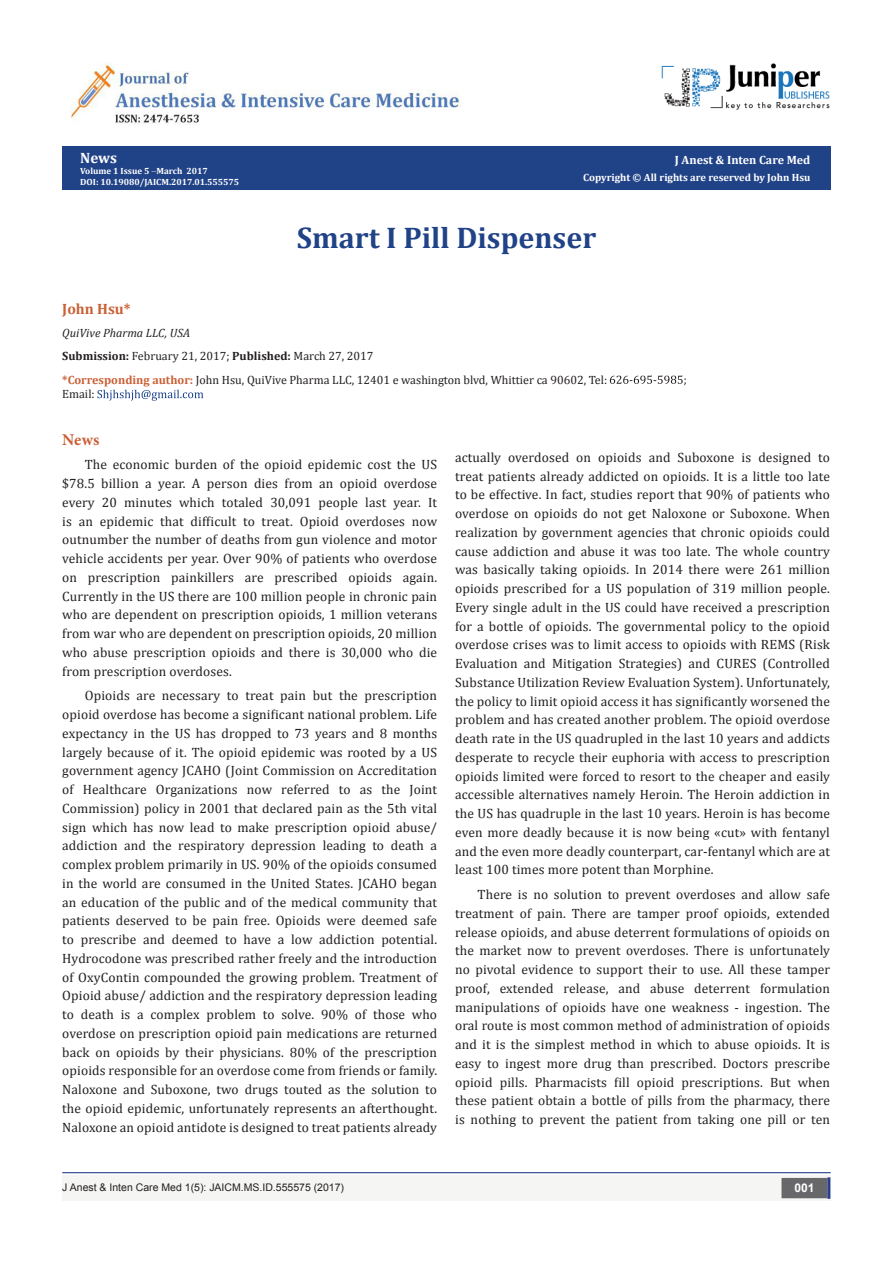
<style>
.page{position:relative;width:893px;height:1263px;background:#fff}
.page>*{position:absolute;margin:0;border:0;box-sizing:border-box;transform-origin:0 0}
.t1{font:700 30px "Cambria";color:#204287}
.List_Paragraph{font:700 16.5px "Minion Pro";color:#ca5f37}
.t2{font:700 15px "Cambria";color:#ca6035}
.t3{font:700 15px "Cambria";color:#fff}
.List_Paragraph-2{font:13.5px/18.8px "Cambria";letter-spacing:.01em;color:#231f20;text-align:justify}
.t4{font:12px/14.4px "Cambria";color:#231f20}
.t5{font:italic 12px "Cambria";color:#231f20}
.t6{font:700 12px "Cambria";color:#fff}
.t7{font:700 12px "Arial";color:#fff}
.t8{font:10.5px "Arial";color:#231f20}
.t9{font:700 10.5px "Cambria";color:#fff}
.t10{font:700 9px "Cambria";color:#fff}
.s1{font-weight:700}
.s2{font-weight:700;color:#ca6035}
</style>
<div class="page">
<div style="left:62px;top:147px;width:769px;height:43px;background:#204287"></div>
<svg style="left:610px;top:375px;width:76px;height:10px"></svg>
<svg style="left:97px;top:390px;width:106px;height:11px"></svg>
<div style="left:62px;top:1175px;width:494px;height:25px;background:#f5f5f4"></div>
<div style="left:510px;top:1175px;width:321px;height:26px;background:#f5f5f4"></div>
<div style="left:782px;top:1179px;width:45px;height:18px;background:#68676a"></div>
<div style="left:781px;top:1178px;width:46px;height:20px;border:2px solid #68676a"></div>
<div style="left:827px;top:1177px;width:3px;height:22px;border:2px solid #253f8e"></div>
<img style="left:662px;top:63px;width:168px;height:47px">
<img style="left:71px;top:63px;width:391px;height:60px">
<hr style="left:62px;top:1172px;width:769px;height:1px;background:#253f8e">
<p class="t3" style="left:80px;top:148px;width:38px">News</p>
<p class="t10" style="left:80px;top:165px;width:129px">Volume 1 Issue 5 March 2017</p>
<p class="t10" style="left:80px;top:176px;width:160px">DOI: 10.19080/JAICM.2017.01.555575</p>
<p class="t6" style="left:675px;top:151px;width:137px">J Anest &amp; Inten Care Med</p>
<p class="t9" style="left:583px;top:170px;width:229px">Copyright © All rights are reserved by John Hsu</p>
<p class="t1" style="left:297px;top:217px;width:301px">Smart I Pill Dispenser</p>
<p class="t2" style="left:62px;top:298px;width:70px">John Hsu*</p>
<p class="t5" style="left:62px;top:324px;width:129px">QuiVive Pharma LLC, USA</p>
<p class="t4" style="left:62px;top:349px;width:313px"><span class="s1">Submission:</span> February 21, 2017; <span class="s1">Published:</span> March 27, 2017</p>
<p class="t4" style="left:62px;top:372px;width:546px"><span class="s2">*Corresponding author:</span> John Hsu, QuiVive Pharma LLC, 12401 e washington blvd, Whittier ca 90602, Tel:<br>Email:</p>
<p class="List_Paragraph" style="left:62px;top:428px;width:39px">News</p>
<p class="List_Paragraph-2" style="left:62px;top:455px;width:376px;text-indent:22px">The economic burden of the opioid epidemic cost the US $78.5 billion a year. A person dies from an opioid overdose every 20 minutes which totaled 30,091 people last year. It is an epidemic that difficult to treat. Opioid overdoses now outnumber the number of deaths from gun violence and motor vehicle accidents per year. Over 90% of patients who overdose on prescription painkillers are prescribed opioids again.<br>Currently in the US there are 100 million people in chronic pain who are dependent on prescription opioids, 1 million veterans from war who are dependent on prescription opioids, 20 million who abuse prescription opioids and there is 30,000 who die from prescription overdoses.</p>
<p class="List_Paragraph-2" style="left:62px;top:686px;width:376px;text-indent:22px">Opioids are necessary to treat pain but the prescription opioid overdose has become a significant national problem. Life expectancy in the US has dropped to 73 years and 8 months largely because of it. The opioid epidemic was rooted by a US government agency JCAHO (Joint Commission on Accreditation of Healthcare Organizations now referred to as the Joint Commission) policy in 2001 that declared pain as the 5th vital sign which has now lead to make prescription opioid abuse/ addiction and the respiratory depression leading to death a complex problem primarily in US. 90% of the opioids consumed in the world are consumed in the United States. JCAHO began an education of the public and of the medical community that patients deserved to be pain free. Opioids were deemed safe to prescribe and deemed to have a low addiction potential.<br>Hydrocodone was prescribed rather freely and the introduction of OxyContin compounded the growing problem. Treatment of Opioid abuse/ addiction and the respiratory depression leading to death is a complex problem to solve. 90% of those who overdose on prescription opioid pain medications are returned back on opioids by their physicians. 80% of the prescription opioids responsible for an overdose come from friends or family.<br>Naloxone and Suboxone, two drugs touted as the solution to the opioid epidemic, unfortunately represents an afterthought.<br>Naloxone an opioid antidote is designed to treat patients already</p>
<p class="List_Paragraph-2" style="left:455px;top:448px;width:376px">actually overdosed on opioids and Suboxone is designed to treat patients already addicted on opioids. It is a little too late to be effective. In fact, studies report that 90% of patients who overdose on opioids do not get Naloxone or Suboxone. When realization by government agencies that chronic opioids could cause addiction and abuse it was too late. The whole country was basically taking opioids. In 2014 there were 261 million opioids prescribed for a US population of 319 million people.<br>Every single adult in the US could have received a prescription for a bottle of opioids. The governmental policy to the opioid overdose crises was to limit access to opioids with REMS (Risk Evaluation and Mitigation Strategies) and CURES (Controlled Substance Utilization Review Evaluation System). Unfortunately, the policy to limit opioid access it has significantly worsened the problem and has created another problem. The opioid overdose death rate in the US quadrupled in the last 10 years and addicts desperate to recycle their euphoria with access to prescription opioids limited were forced to resort to the cheaper and easily accessible alternatives namely Heroin. The Heroin addiction in the US has quadruple in the last 10 years. Heroin is has become even more deadly because it is now being «cut» with fentanyl and the even more deadly counterpart, car-fentanyl which are at least 100 times more potent than Morphine.</p>
<p class="List_Paragraph-2" style="left:455px;top:885px;width:376px;text-indent:22px">There is no solution to prevent overdoses and allow safe treatment of pain. There are tamper proof opioids, extended release opioids, and abuse deterrent formulations of opioids on the market now to prevent overdoses. There is unfortunately no pivotal evidence to support their to use. All these tamper proof, extended release, and abuse deterrent formulation manipulations of opioids have one weakness - ingestion. The oral route is most common method of administration of opioids and it is the simplest method in which to abuse opioids. It is easy to ingest more drug than prescribed. Doctors prescribe opioid pills. Pharmacists fill opioid prescriptions. But when these patient obtain a bottle of pills from the pharmacy, there is nothing to prevent the patient from taking one pill or ten</p>
<p class="t8" style="left:62px;top:1181px;width:283px">J Anest &amp; Inten Care Med 1(5): JAICM.MS.ID.555575 (2017)</p>
<p class="t7" style="left:794px;top:1180px;width:22px">001</p>
</div>
